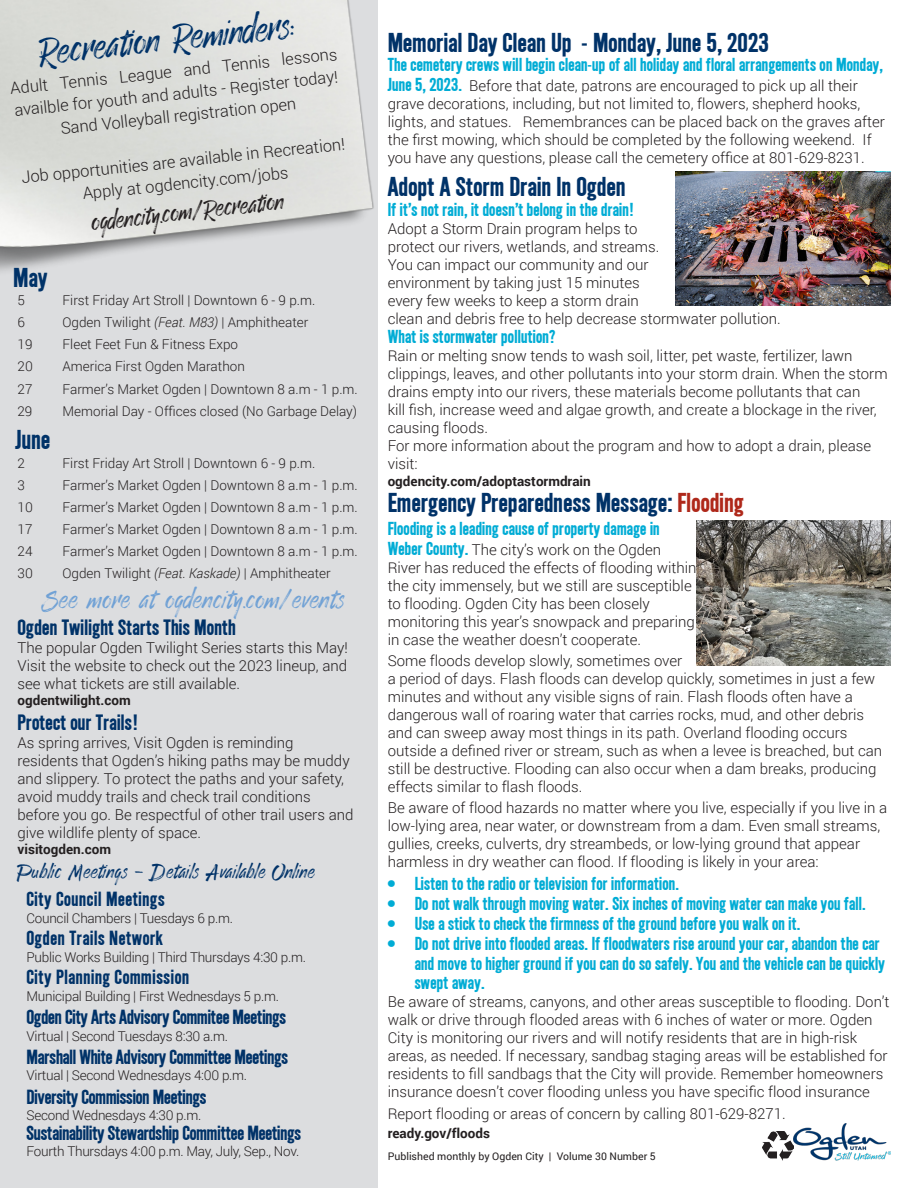
<style>
.page{position:relative;width:918px;height:1188px;background:#fff}
.page>*{position:absolute;margin:0;border:0;box-sizing:border-box;transform-origin:0 0}
.t1{font:36px "Enjoythe Ride";color:#003268}
.t2{font:25.5px "Enjoythe Ride";letter-spacing:.02em;color:#70a1d5}
.t3{font:24px "Simple Type Bold SWFTE";color:#003268}
.t4{font:24px "Enjoythe Ride";color:#231f20}
.t5{font:19.5px "Simple Type Bold SWFTE";color:#003268}
.t6{font:19.5px "Enjoythe Ride";letter-spacing:.02em;color:#003268}
.t7{font:18px "Simple Type Bold SWFTE";letter-spacing:-.02em;color:#003268}
.t8{font:18px "Simple Type Bold SWFTE";letter-spacing:.02em;color:#003268}
.t9{font:16.5px/19.8px "Simple Type Bold SWFTE";color:#00acd5}
.t10{font:300 16.5px/22.5px "Roboto";color:#231f20}
.t11{font:300 15px/18px "Roboto";color:#231f20}
.t12{font:300 13.5px "Roboto";color:#231f20}
.t13{font:300 13.5px "Roboto";letter-spacing:-.02em;color:#231f20}
.t14{font:700 13.5px "Roboto";color:#231f20}
.t15{font:10.5px "Roboto";color:#231f20}
.s1{font-style:italic}
.s2{font-family:"Simple Type Bold SWFTE";font-weight:400;font-size:16.5px;color:#00acd5}
.s3{color:#af281a}
</style>
<div class="page">
<div style="left:0;top:0;width:378px;height:1188px;background:#dcdddf"></div>
<img style="left:793px;top:1124px;width:97px;height:37px">
<img style="left:0;top:0;width:374px;height:271px">
<img style="left:763px;top:1131px;width:30px;height:30px">
<img style="left:697px;top:520px;width:194px;height:146px">
<img style="left:676px;top:171px;width:215px;height:135px">
<p class="t1" style="left:36px;top:31px;width:258px;rotate:-6deg">Recreation Reminders:</p>
<p class="t10" style="left:9px;top:76px;width:330px;rotate:-6deg">Adult Tennis League and Tennis lessons availble for youth and adults - Register today!</p>
<p class="t10" style="left:60px;top:116px;width:238px;rotate:-6deg">Sand Volleyball registration open</p>
<p class="t10" style="left:20px;top:166px;width:327px;rotate:-6deg">Job opportunities are available in Recreation!</p>
<p class="t10" style="left:82px;top:182px;width:208px;rotate:-6deg">Apply at ogdencity.com/jobs</p>
<p class="t4" style="left:90px;top:209px;width:195px;rotate:-7deg">ogdencity.com/Recreation</p>
<p class="t3" style="left:13px;top:263px;width:36px">May</p>
<p class="t12" style="left:18px;top:291px;width:9px">5</p>
<p class="t12" style="left:63px;top:291px;width:254px">First Friday Art Stroll | Downtown 6 - 9 p.m.</p>
<p class="t12" style="left:18px;top:313px;width:9px">6</p>
<p class="t12" style="left:63px;top:313px;width:247px">Ogden Twilight <span class="s1">(Feat. M83)</span> | Amphitheater</p>
<p class="t12" style="left:18px;top:335px;width:16px">19</p>
<p class="t12" style="left:63px;top:335px;width:177px">Fleet Feet Fun &amp; Fitness Expo</p>
<p class="t12" style="left:18px;top:357px;width:17px">20</p>
<p class="t12" style="left:63px;top:357px;width:184px">America First Ogden Marathon</p>
<p class="t12" style="left:18px;top:379px;width:16px">27</p>
<p class="t12" style="left:63px;top:379px;width:297px">Farmer’s Market Ogden | Downtown 8 a.m - 1 p.m.</p>
<p class="t12" style="left:18px;top:402px;width:16px">29</p>
<p class="t12" style="left:63px;top:402px;width:296px">Memorial Day - Offices closed (No Garbage Delay)</p>
<p class="t3" style="left:15px;top:424px;width:37px">June</p>
<p class="t12" style="left:18px;top:453px;width:9px">2</p>
<p class="t12" style="left:63px;top:453px;width:254px">First Friday Art Stroll | Downtown 6 - 9 p.m.</p>
<p class="t12" style="left:18px;top:476px;width:9px">3</p>
<p class="t12" style="left:63px;top:476px;width:297px">Farmer’s Market Ogden | Downtown 8 a.m - 1 p.m.</p>
<p class="t12" style="left:18px;top:498px;width:17px">10</p>
<p class="t12" style="left:63px;top:498px;width:297px">Farmer’s Market Ogden | Downtown 8 a.m - 1 p.m.</p>
<p class="t12" style="left:18px;top:520px;width:16px">17</p>
<p class="t12" style="left:63px;top:520px;width:297px">Farmer’s Market Ogden | Downtown 8 a.m - 1 p.m.</p>
<p class="t12" style="left:18px;top:542px;width:16px">24</p>
<p class="t12" style="left:63px;top:542px;width:297px">Farmer’s Market Ogden | Downtown 8 a.m - 1 p.m.</p>
<p class="t12" style="left:18px;top:564px;width:17px">30</p>
<p class="t12" style="left:63px;top:564px;width:270px">Ogden Twilight <span class="s1">(Feat. Kaskade)</span> | Amphitheater</p>
<p class="t2" style="left:44px;top:585px;width:302px">See more at ogdencity.com/events</p>
<p class="t5" style="left:18px;top:615px;width:220px">Ogden Twilight Starts This Month</p>
<p class="t11" style="left:18px;top:638px;width:332px;text-align:justify">The popular Ogden Twilight Series starts this May!<br>Visit the website to check out the 2023 lineup, and see what tickets are still available.</p>
<p class="t14" style="left:18px;top:691px;width:115px">ogdentwilight.com</p>
<p class="t5" style="left:18px;top:710px;width:121px">Protect our Trails!</p>
<p class="t11" style="left:18px;top:733px;width:337px">As spring arrives, Visit Ogden is reminding residents that Ogden’s hiking paths may be muddy and slippery. To protect the paths and your safety, avoid muddy trails and check trail conditions before you go. Be respectful of other trail users and give wildlife plenty of space.</p>
<p class="t14" style="left:18px;top:840px;width:95px">visitogden.com</p>
<p class="t6" style="left:17px;top:859px;width:299px">Public Meetings - Details Available Online</p>
<p class="t8" style="left:27px;top:888px;width:140px">City Council Meetings</p>
<p class="t13" style="left:27px;top:909px;width:208px">Council Chambers | Tuesdays 6 p.m.</p>
<p class="t8" style="left:27px;top:927px;width:138px">Ogden Trails Network</p>
<p class="t13" style="left:27px;top:948px;width:281px">Public Works Building | Third Thursdays 4:30 p.m.</p>
<p class="t8" style="left:27px;top:966px;width:164px">City Planning Commission</p>
<p class="t13" style="left:27px;top:987px;width:254px">Municipal Building | First Wednesdays 5 p.m.</p>
<p class="t7" style="left:27px;top:1006px;width:261px">Ogden City Arts Advisory Commitee Meetings</p>
<p class="t13" style="left:27px;top:1026px;width:203px">Virtual | Second Tuesdays 8:30 a.m.</p>
<p class="t7" style="left:27px;top:1045px;width:263px">Marshall White Advisory Committee Meetings</p>
<p class="t13" style="left:27px;top:1066px;width:222px">Virtual | Second Wednesdays 4:00 p.m.</p>
<p class="t7" style="left:27px;top:1085px;width:182px">Diversity Commission Meetings</p>
<p class="t13" style="left:27px;top:1106px;width:176px">Second Wednesdays 4:30 p.m.</p>
<p class="t7" style="left:27px;top:1121px;width:276px">Sustainability Stewardship Committee Meetings</p>
<p class="t13" style="left:27px;top:1142px;width:274px">Fourth Thursdays 4:00 p.m. May, July, Sep., Nov.</p>
<p class="t3" style="left:388px;top:27px;width:383px">Memorial Day Clean Up - Monday, June 5, 2023</p>
<p class="t9" style="left:388px;top:55px;width:497px">The cemetery crews will begin clean-up of all holiday and floral arrangements on Monday,</p>
<p class="t11" style="left:388px;top:76px;width:499px"><span class="s2">June 5, 2023.</span> Before that date, patrons are encouraged to pick up all their grave decorations, including, but not limited to, flowers, shepherd hooks, lights, and statues. Remembrances can be placed back on the graves after the first mowing, which should be completed by the following weekend. If you have any questions, please call the cemetery office at 801-629-8231.</p>
<p class="t3" style="left:388px;top:171px;width:240px">Adopt A Storm Drain In Ogden</p>
<p class="t9" style="left:388px;top:200px;width:247px">If it’s not rain, it doesn’t belong in the drain!</p>
<p class="t11" style="left:388px;top:219px;width:395px">Adopt a Storm Drain program helps to<br>protect our rivers, wetlands, and streams.<br>You can impact our community and our<br>environment by taking just 15 minutes<br>every few weeks to keep a storm drain<br>clean and debris free to help decrease stormwater pollution.</p>
<p class="t9" style="left:388px;top:327px;width:169px">What is stormwater pollution?</p>
<p class="t11" style="left:388px;top:347px;width:501px">Rain or melting snow tends to wash soil, litter, pet waste, fertilizer, lawn clippings, leaves, and other pollutants into your storm drain. When the storm drains empty into our rivers, these materials become pollutants that can<br>kill fish, increase weed and algae growth, and create a blockage in the river, causing floods.<br>For more information about the program and how to adopt a drain, please visit:</p>
<p class="t14" style="left:388px;top:471px;width:205px">ogdencity.com/adoptastormdrain</p>
<p class="t3" style="left:388px;top:487px;width:358px">Emergency Preparedness Message: <span class="s3">Flooding</span></p>
<p class="t9" style="left:388px;top:519px;width:274px">Flooding is a leading cause of property damage in</p>
<p class="t11" style="left:388px;top:540px;width:310px"><span class="s2">Weber County.</span> The city’s work on the Ogden River has reduced the effects of flooding within the city immensely, but we still are susceptible to flooding. Ogden City has been closely monitoring this year’s snowpack and preparing in case the weather doesn’t cooperate.</p>
<p class="t11" style="left:388px;top:651px;width:496px">Some floods develop slowly, sometimes over<br>a period of days. Flash floods can develop quickly, sometimes in just a few minutes and without any visible signs of rain. Flash floods often have a dangerous wall of roaring water that carries rocks, mud, and other debris and can sweep away most things in its path. Overland flooding occurs outside a defined river or stream, such as when a levee is breached, but can still be destructive. Flooding can also occur when a dam breaks, producing effects similar to flash floods.</p>
<p class="t11" style="left:388px;top:799px;width:501px">Be aware of flood hazards no matter where you live, especially if you live in a low-lying area, near water, or downstream from a dam. Even small streams, gullies, creeks, culverts, dry streambeds, or low-lying ground that appear harmless in dry weather can flood. If flooding is likely in your area:</p>
<p class="t9" style="left:388px;top:874px;width:293px">• Listen to the radio or television for information.</p>
<p class="t9" style="left:388px;top:894px;width:480px">• Do not walk through moving water. Six inches of moving water can make you fall.</p>
<p class="t9" style="left:388px;top:914px;width:415px">• Use a stick to check the firmness of the ground before you walk on it.</p>
<p class="t9" style="left:415px;top:934px;width:472px;text-indent:-27px">• Do not drive into flooded areas. If floodwaters rise around your car, abandon the car and move to higher ground if you can do so safely. You and the vehicle can be quickly swept away.</p>
<p class="t11" style="left:388px;top:993px;width:503px">Be aware of streams, canyons, and other areas susceptible to flooding. Don’t walk or drive through flooded areas with 6 inches of water or more. Ogden City is monitoring our rivers and will notify residents that are in high-risk areas, as needed. If necessary, sandbag staging areas will be established for residents to fill sandbags that the City will provide. Remember homeowners insurance doesn’t cover flooding unless you have specific flood insurance</p>
<p class="t11" style="left:388px;top:1104px;width:399px">Report flooding or areas of concern by calling 801-629-8271.</p>
<p class="t14" style="left:388px;top:1124px;width:104px">ready.gov/floods</p>
<p class="t15" style="left:388px;top:1149px;width:270px">Published monthly by Ogden City | Volume 30 Number 5</p>
</div>
